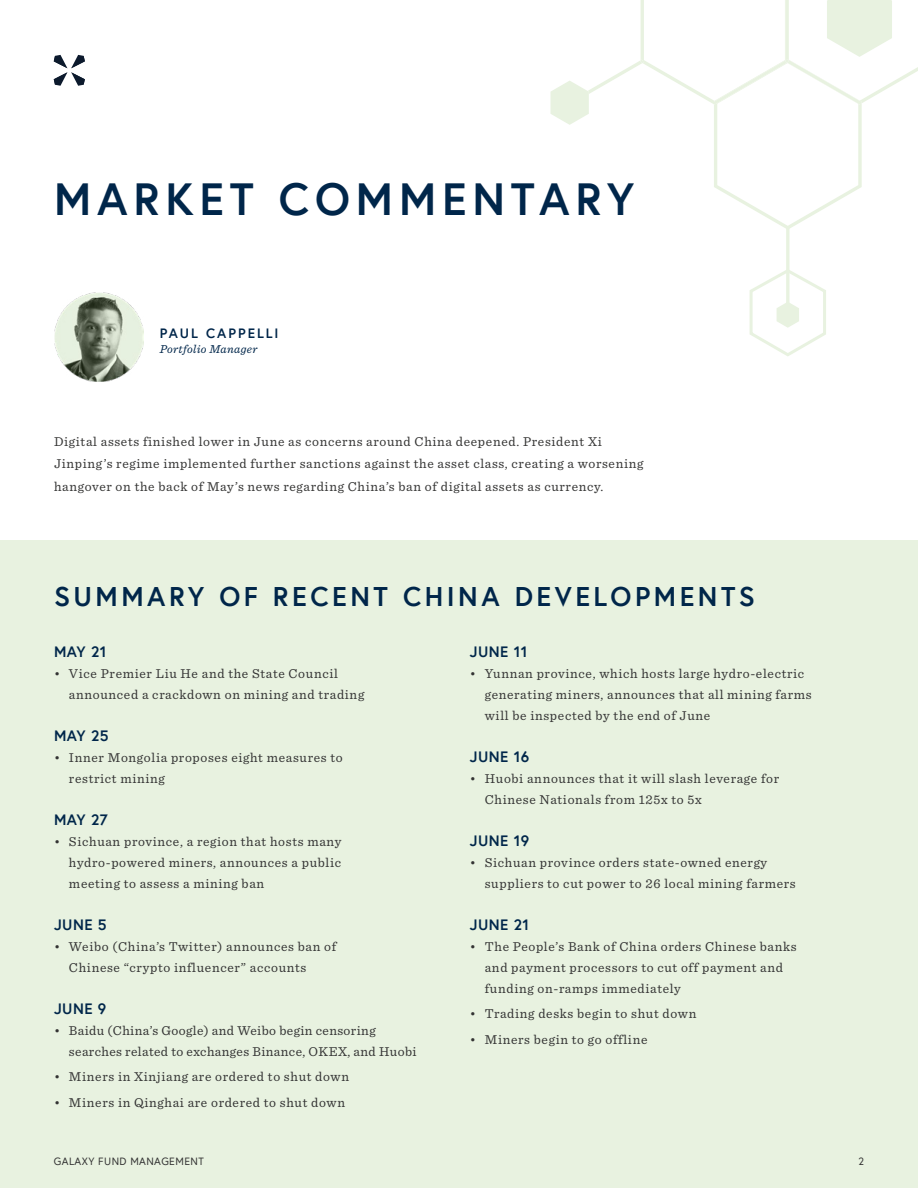
<style>
.page{position:relative;width:918px;height:1188px;background:#fff}
.page>*{position:absolute;margin:0;border:0;box-sizing:border-box;transform-origin:0 0}
.t1{font:700 45px "Europa";letter-spacing:.13em;color:#00264a}
.t2{font:700 27px "Europa";letter-spacing:.13em;color:#00264a}
.t3{font:700 15px "Europa";letter-spacing:.03em;color:#00264a}
.t4{font:13.5px/21px "Sentinel";letter-spacing:.05em;color:#333}
.t5{font:13.5px/22.5px "Sentinel";letter-spacing:.05em;color:#343433}
.t6{font:13.5px/21px "Sentinel";letter-spacing:.03em;color:#333}
.t7{font:700 13.5px "Europa";letter-spacing:.15em;color:#00264a}
.t8{font:italic 12px "Sentinel";letter-spacing:.03em;color:#00264a}
.t9{font:10.5px "Europa";letter-spacing:.04em;color:#333}
</style>
<div class="page">
<svg style="left:54px;top:55px;width:31px;height:31px"></svg>
<div style="left:0;top:540px;width:918px;height:648px;background:#e8f2e0"></div>
<img style="left:54px;top:292px;width:89px;height:90px">
<svg style="left:550px;top:0;width:368px;height:356px"></svg>
<h1 class="t1" style="left:54px;top:169px;width:582px">MARKET COMMENTARY</h1>
<p class="t7" style="left:160px;top:324px;width:120px">PAUL CAPPELLI</p>
<p class="t8" style="left:160px;top:340px;width:99px">Portfolio Manager</p>
<p class="t5" style="left:54px;top:429px;width:591px">Digital assets finished lower in June as concerns around China deepened. President Xi<br>Jinping’s regime implemented further sanctions against the asset class, creating a worsening hangover on the back of May’s news regarding China’s ban of digital assets as currency.</p>
<h2 class="t2" style="left:54px;top:578px;width:703px">SUMMARY OF RECENT CHINA DEVELOPMENTS</h2>
<p class="t3" style="left:54px;top:641px;width:54px">MAY 21</p>
<p class="t4" style="left:69px;top:662px;width:297px;text-indent:-15px">• Vice Premier Liu He and the State Council announced a crackdown on mining and trading</p>
<p class="t3" style="left:54px;top:725px;width:56px">MAY 25</p>
<p class="t4" style="left:69px;top:746px;width:275px;text-indent:-15px">• Inner Mongolia proposes eight measures to restrict mining</p>
<p class="t3" style="left:54px;top:809px;width:55px">MAY 27</p>
<p class="t4" style="left:69px;top:830px;width:274px;text-align:justify;text-indent:-15px">• Sichuan province, a region that hosts many hydro-powered miners, announces a public meeting to assess a mining ban</p>
<p class="t3" style="left:54px;top:914px;width:54px">JUNE 5</p>
<p class="t4" style="left:69px;top:935px;width:269px;text-indent:-15px">• Weibo (China’s Twitter) announces ban of<br>Chinese “crypto influencer” accounts</p>
<p class="t3" style="left:54px;top:998px;width:54px">JUNE 9</p>
<p class="t6" style="left:69px;top:1019px;width:349px;text-indent:-15px">• Baidu (China’s Google) and Weibo begin censoring searches related to exchanges Binance, OKEX, and Huobi</p>
<p class="t4" style="left:54px;top:1065px;width:297px">• Miners in Xinjiang are ordered to shut down</p>
<p class="t4" style="left:54px;top:1091px;width:293px">• Miners in Qinghai are ordered to shut down</p>
<p class="t9" style="left:54px;top:1154px;width:151px">GALAXY FUND MANAGEMENT</p>
<p class="t3" style="left:470px;top:641px;width:59px">JUNE 11</p>
<p class="t4" style="left:485px;top:662px;width:329px;text-indent:-15px">• Yunnan province, which hosts large hydro-electric generating miners, announces that all mining farms will be inspected by the end of June</p>
<p class="t3" style="left:470px;top:746px;width:61px">JUNE 16</p>
<p class="t4" style="left:485px;top:767px;width:296px;text-indent:-15px">• Huobi announces that it will slash leverage for<br>Chinese Nationals from 125x to 5x</p>
<p class="t3" style="left:470px;top:830px;width:61px">JUNE 19</p>
<p class="t4" style="left:485px;top:851px;width:313px;text-indent:-15px">• Sichuan province orders state-owned energy suppliers to cut power to 26 local mining farmers</p>
<p class="t3" style="left:470px;top:914px;width:61px">JUNE 21</p>
<p class="t4" style="left:485px;top:935px;width:313px;text-indent:-15px">• The People’s Bank of China orders Chinese banks and payment processors to cut off payment and funding on-ramps immediately</p>
<p class="t4" style="left:470px;top:1002px;width:228px">• Trading desks begin to shut down</p>
<p class="t4" style="left:470px;top:1028px;width:179px">• Miners begin to go offline</p>
<p class="t9" style="left:859px;top:1154px;width:7px">2</p>
</div>
